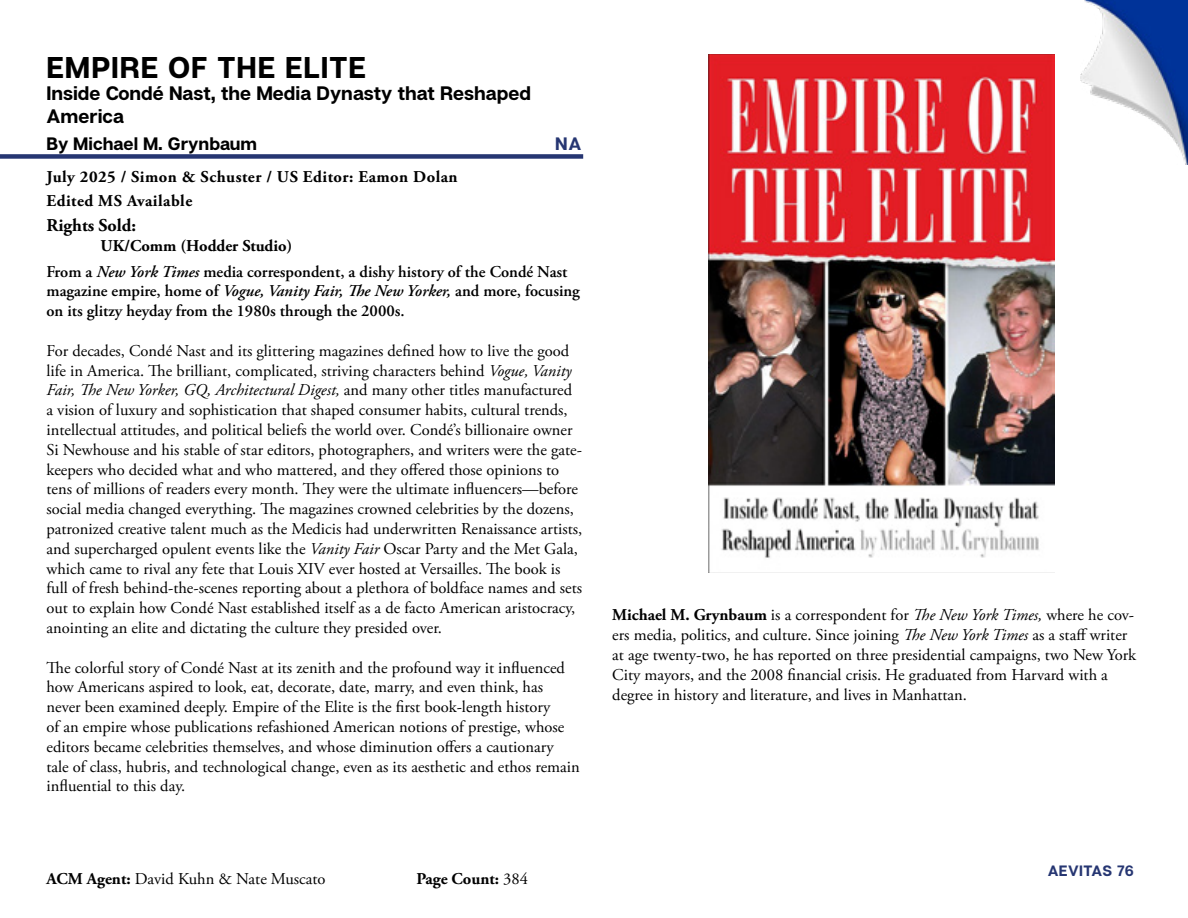
<style>
.page{position:relative;width:1188px;height:918px;background:#fff}
.page>*{position:absolute;margin:0;border:0;box-sizing:border-box;transform-origin:0 0}
.t1{font:700 30px "Articulat C Fv 2";letter-spacing:.03em;color:#000}
.t2{font:700 19.5px/22.5px "Articulat C Fv 2";color:#000}
.t3{font:700 18px "Articulat C Fv 2";color:#000}
.t4{font:700 18px "Adobe Garamond Pro";color:#000}
.t5{font:700 18px "Articulat C Fv 2";color:#263672}
.t6{font:16.5px/19.8px "Adobe Garamond Pro";color:#000}
.t7{font:600 16.5px/19.8px "Adobe Garamond Pro";color:#000}
.t8{font:700 16.5px/24px "Adobe Garamond Pro";letter-spacing:.03em;color:#000}
.t9{font:700 16.5px "Adobe Garamond Pro";color:#000}
.t10{font:700 15px "Articulat C Fv 2";letter-spacing:.03em;color:#263672}
.s1{font-style:italic}
.s2{font-weight:700}
.s3{font-weight:400}
</style>
<div class="page">
<img style="left:1080px;top:0;width:108px;height:164px">
<div style="left:0;top:154px;width:583px;height:5px;background:#263672"></div>
<img style="left:709px;top:55px;width:345px;height:517px">
<h1 class="t1" style="left:46px;top:49px;width:321px">EMPIRE OF THE ELITE</h1>
<p class="t2" style="left:46px;top:84px;width:486px">Inside Condé Nast, the Media Dynasty that Reshaped<br>America</p>
<p class="t3" style="left:46px;top:133px;width:212px">By Michael M. Grynbaum</p>
<p class="t8" style="left:46px;top:165px;width:413px">July 2025 / Simon &amp; Schuster / US Editor: Eamon Dolan<br>Edited MS Available</p>
<p class="t4" style="left:46px;top:215px;width:91px">Rights Sold:</p>
<p class="t9" style="left:101px;top:236px;width:193px">UK/Comm (Hodder Studio)</p>
<p class="t5" style="left:555px;top:133px;width:28px">NA</p>
<p class="t7" style="left:46px;top:262px;width:535px">From a <span class="s1">New York Times</span> media correspondent, a dishy history of the Condé Nast magazine empire, home of <span class="s1">Vogue, Vanity Fair, The New Yorker,</span> and more, focusing on its glitzy heyday from the 1980s through the 2000s.</p>
<p class="t6" style="left:46px;top:341px;width:537px">For decades, Condé Nast and its glittering magazines defined how to live the good life in America. The brilliant, complicated, striving characters behind <span class="s1">Vogue, Vanity Fair, The New Yorker, GQ, Architectural Digest,</span> and many other titles manufactured a vision of luxury and sophistication that shaped consumer habits, cultural trends, intellectual attitudes, and political beliefs the world over. Condé’s billionaire owner Si Newhouse and his stable of star editors, photographers, and writers were the gate&shy;keepers who decided what and who mattered, and they offered those opinions to tens of millions of readers every month. They were the ultimate influencers—before social media changed everything. The magazines crowned celebrities by the dozens, patronized creative talent much as the Medicis had underwritten Renaissance artists, and supercharged opulent events like the <span class="s1">Vanity Fair</span> Oscar Party and the Met Gala, which came to rival any fete that Louis XIV ever hosted at Versailles. The book is full of fresh behind-the-scenes reporting about a plethora of boldface names and sets out to explain how Condé Nast established itself as a de facto American aristocracy, anointing an elite and dictating the culture they presided over.</p>
<p class="t6" style="left:46px;top:658px;width:535px">The colorful story of Condé Nast at its zenith and the profound way it influenced how Americans aspired to look, eat, decorate, date, marry, and even think, has never been examined deeply. Empire of the Elite is the first book-length history<br>of an empire whose publications refashioned American notions of prestige, whose editors became celebrities themselves, and whose diminution offers a cautionary tale of class, hubris, and technological change, even as its aesthetic and ethos remain influential to this day.</p>
<p class="t6" style="left:46px;top:869px;width:281px"><span class="s2">ACM Agent:</span> David Kuhn &amp; Nate Muscato</p>
<p class="t9" style="left:416px;top:869px;width:113px">Page Count: <span class="s3">384</span></p>
<p class="t6" style="left:612px;top:606px;width:525px"><span class="s2">Michael M. Grynbaum</span> is a correspondent for <span class="s1">The New York Times,</span> where he cov&shy;ers media, politics, and culture. Since joining <span class="s1">The New York Times</span> as a staff writer at age twenty-two, he has reported on three presidential campaigns, two New York City mayors, and the 2008 financial crisis. He graduated from Harvard with a degree in history and literature, and lives in Manhattan.</p>
<p class="t10" style="left:1048px;top:862px;width:88px">AEVITAS 76</p>
</div>
